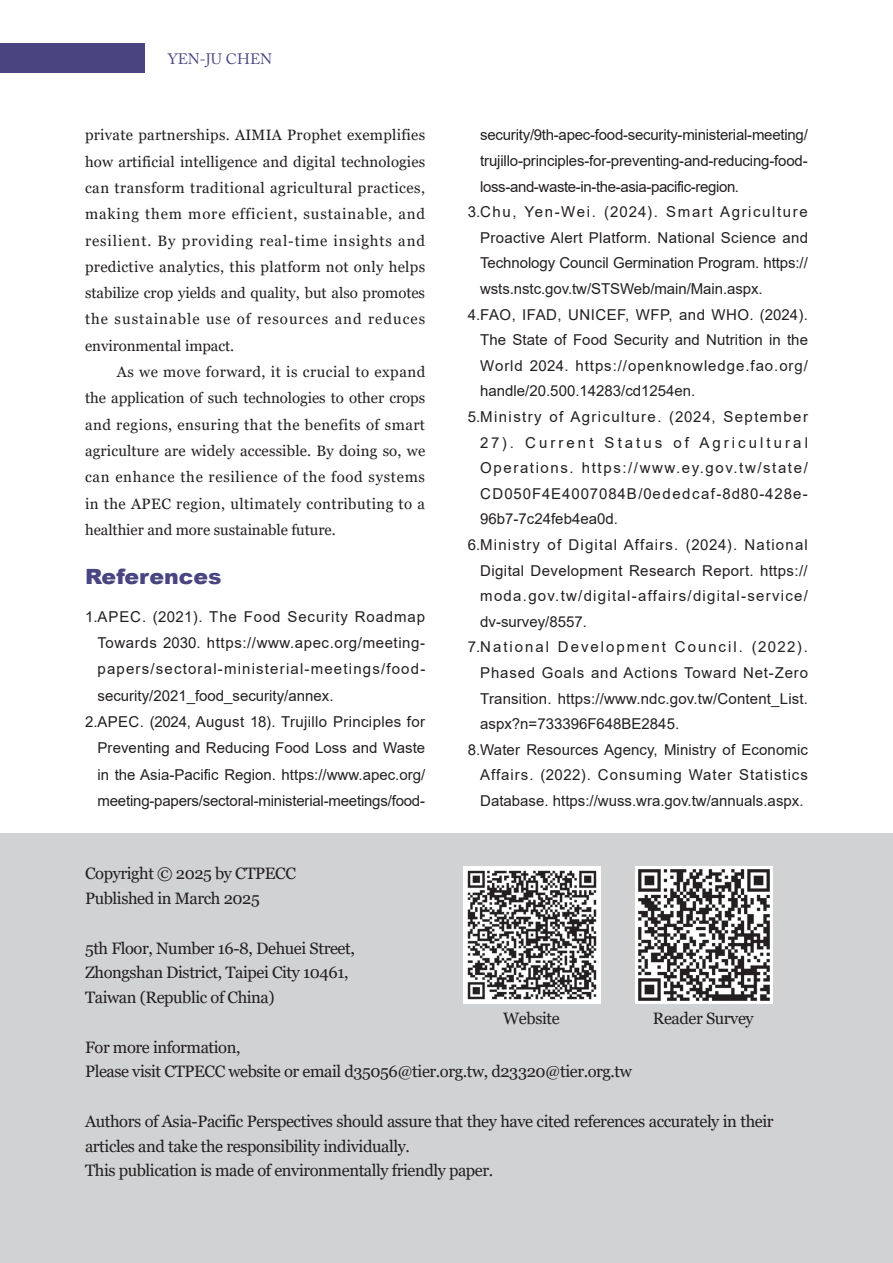
<style>
.page{position:relative;width:893px;height:1263px;background:#fff}
.page>*{position:absolute;margin:0;border:0;box-sizing:border-box;transform-origin:0 0}
.t1{font:900 21px "Arial";color:#494581;scale:1.05 1}
.t2{font:16.5px/24.8px "Georgia";letter-spacing:-.025em;color:#231f20}
.t3{font:15px/26.2px "Georgia";letter-spacing:-.005em;color:#231f20;text-align:justify}
.t4{font:15px "Arial";letter-spacing:.02em;color:#231f20}
.t5{font:15px "Arial";color:#231f20}
.t6{font:15px "Arial";letter-spacing:-.015em;color:#231f20}
.t7{font:15px "Arial";letter-spacing:.08em;color:#231f20}
.t8{font:15px "Arial";letter-spacing:-.005em;color:#231f20}
.t9{font:15px "Arial";letter-spacing:.065em;color:#231f20}
.t10{font:15px "Arial";letter-spacing:.105em;color:#231f20}
.t11{font:15px "Arial";letter-spacing:.06em;color:#231f20}
.t12{font:15px "Arial";letter-spacing:-.01em;color:#231f20}
.t13{font:15px "Arial";letter-spacing:.085em;color:#231f20}
.t14{font:15px "Arial";letter-spacing:-.025em;color:#231f20}
.t15{font:15px "Arial";letter-spacing:.04em;color:#231f20}
.t16{font:15px "Arial";letter-spacing:.095em;color:#231f20}
.t17{font:15px "Arial";letter-spacing:.13em;color:#231f20}
.t18{font:15px "Arial";letter-spacing:.055em;color:#231f20}
.t19{font:15px "Arial";letter-spacing:.205em;color:#231f20}
.t20{font:15px "Adobe Caslon Pro";color:#494581}
</style>
<div class="page">
<div style="left:0;top:44px;width:145px;height:29px;background:#494581"></div>
<div style="left:0;top:833px;width:893px;height:430px;background:#d1d2d4"></div>
<img style="left:463px;top:867px;width:137px;height:137px">
<img style="left:635px;top:867px;width:137px;height:137px">
<p class="t20" style="left:168px;top:50px;width:105px">YEN-JU CHEN</p>
<p class="t3" style="left:85px;top:122px;width:342px">private partnerships. AIMIA Prophet exemplifies how artificial intelligence and digital technologies can transform traditional agricultural practices, making them more efficient, sustainable, and resilient. By providing real-time insights and predictive analytics, this platform not only helps stabilize crop yields and quality, but also promotes the sustainable use of resources and reduces environmental impact.</p>
<p class="t3" style="left:85px;top:359px;width:342px;text-indent:32px">As we move forward, it is crucial to expand the application of such technologies to other crops and regions, ensuring that the benefits of smart agriculture are widely accessible. By doing so, we can enhance the resilience of the food systems in the APEC region, ultimately contributing to a healthier and more sustainable future.</p>
<h1 class="t1" style="left:85px;top:561px;width:132px">References</h1>
<p class="t11" style="left:85px;top:606px;width:342px">1.APEC. (2021). The Food Security Roadmap</p>
<p class="t15" style="left:98px;top:632px;width:329px">Towards 2030. https://www.apec.org/meeting-</p>
<p class="t7" style="left:98px;top:659px;width:329px">papers/sectoral-ministerial-meetings/food-</p>
<p class="t5" style="left:98px;top:685px;width:237px">security/2021_food_security/annex.</p>
<p class="t4" style="left:85px;top:711px;width:342px">2.APEC. (2024, August 18). Trujillo Principles for</p>
<p class="t4" style="left:98px;top:738px;width:329px">Preventing and Reducing Food Loss and Waste</p>
<p class="t5" style="left:98px;top:764px;width:329px">in the Asia-Pacific Region. https://www.apec.org/</p>
<p class="t6" style="left:98px;top:790px;width:329px">meeting-papers/sectoral-ministerial-meetings/food-</p>
<p class="t6" style="left:480px;top:125px;width:329px">security/9th-apec-food-security-ministerial-meeting/</p>
<p class="t12" style="left:480px;top:150px;width:329px">trujillo-principles-for-preventing-and-reducing-food-</p>
<p class="t14" style="left:480px;top:176px;width:260px">loss-and-waste-in-the-asia-pacific-region.</p>
<p class="t10" style="left:468px;top:202px;width:342px">3.Chu, Yen-Wei. (2024). Smart Agriculture</p>
<p class="t4" style="left:480px;top:227px;width:329px">Proactive Alert Platform. National Science and</p>
<p class="t8" style="left:480px;top:253px;width:329px">Technology Council Germination Program. https://</p>
<p class="t8" style="left:480px;top:278px;width:284px">wsts.nstc.gov.tw/STSWeb/main/Main.aspx.</p>
<p class="t4" style="left:468px;top:304px;width:342px">4.FAO, IFAD, UNICEF, WFP, and WHO. (2024).</p>
<p class="t4" style="left:480px;top:330px;width:329px">The State of Food Security and Nutrition in the</p>
<p class="t9" style="left:480px;top:355px;width:329px">World 2024. https://openknowledge.fao.org/</p>
<p class="t5" style="left:480px;top:381px;width:217px">handle/20.500.14283/cd1254en.</p>
<p class="t16" style="left:468px;top:406px;width:342px">5.Ministry of Agriculture. (2024, September</p>
<p class="t19" style="left:480px;top:432px;width:329px">27). Current Status of Agricultural</p>
<p class="t10" style="left:480px;top:458px;width:329px">Operations. https://www.ey.gov.tw/state/</p>
<p class="t11" style="left:480px;top:483px;width:329px">CD050F4E4007084B/0ededcaf-8d80-428e-</p>
<p class="t5" style="left:480px;top:509px;width:139px">96b7-7c24feb4ea0d.</p>
<p class="t7" style="left:468px;top:534px;width:342px">6.Ministry of Digital Affairs. (2024). National</p>
<p class="t4" style="left:480px;top:560px;width:329px">Digital Development Research Report. https://</p>
<p class="t13" style="left:480px;top:585px;width:329px">moda.gov.tw/digital-affairs/digital-service/</p>
<p class="t5" style="left:480px;top:611px;width:108px">dv-survey/8557.</p>
<p class="t17" style="left:468px;top:637px;width:342px">7.National Development Council. (2022).</p>
<p class="t18" style="left:480px;top:662px;width:329px">Phased Goals and Actions Toward Net-Zero</p>
<p class="t4" style="left:480px;top:688px;width:329px">Transition. https://www.ndc.gov.tw/Content_List.</p>
<p class="t5" style="left:480px;top:713px;width:200px">aspx?n=733396F648BE2845.</p>
<p class="t4" style="left:468px;top:739px;width:342px">8.Water Resources Agency, Ministry of Economic</p>
<p class="t9" style="left:480px;top:765px;width:329px">Affairs. (2022). Consuming Water Statistics</p>
<p class="t5" style="left:480px;top:790px;width:325px">Database. https://wuss.wra.gov.tw/annuals.aspx.</p>
<p class="t2" style="left:85px;top:862px;width:212px">Copyright © 2025 by CTPECC<br>Published in March 2025</p>
<p class="t2" style="left:85px;top:936px;width:271px">5th Floor, Number 16-8, Dehuei Street,<br>Zhongshan District, Taipei City 10461,<br>Taiwan (Republic of China)</p>
<p class="t2" style="left:85px;top:1035px;width:549px">For more information,<br>Please visit CTPECC website or email d35056@tier.org.tw, d23320@tier.org.tw</p>
<p class="t2" style="left:85px;top:1109px;width:690px">Authors of Asia-Pacific Perspectives should assure that they have cited references accurately in their articles and take the responsibility individually.<br>This publication is made of environmentally friendly paper.</p>
<p class="t2" style="left:503px;top:1007px;width:58px">Website</p>
<p class="t2" style="left:653px;top:1007px;width:102px">Reader Survey</p>
</div>
